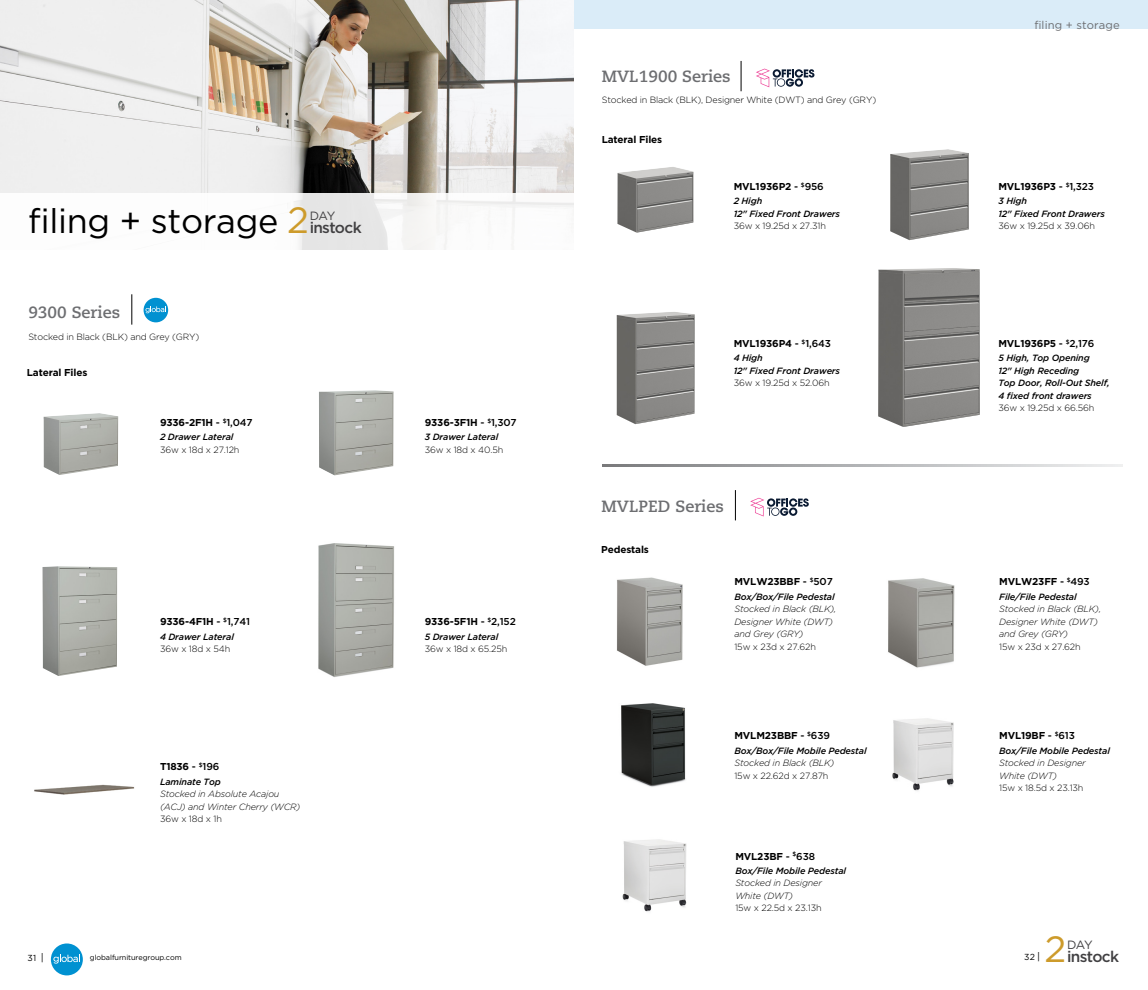
<style>
.page{position:relative;width:1148px;height:990px;background:#fff}
.page>*{position:absolute;margin:0;border:0;box-sizing:border-box;transform-origin:0 0}
.t1{font:36.5px "Gotham";color:#cd9b2b}
.t2{font:34.25px "Gotham";letter-spacing:-.01em;color:#000}
.t3{font:700 16.25px "Caecilia LT Std";color:#6d6e71}
.t4{font:500 15.5px "Gotham";letter-spacing:-.045em;color:#414042}
.t5{font:12px "Gotham";letter-spacing:-.08em;color:#414042}
.t6{font:11.25px "Gotham";letter-spacing:.01em;color:#6d6e71}
.t7{font:700 10px "Gotham";letter-spacing:-.015em;color:#000}
.t8{font:italic 500 9px/12.5px "Gotham";letter-spacing:-.015em;color:#000}
.t9{font:300 9px "Gotham";letter-spacing:-.015em;color:#000}
.t10{font:italic 300 9px/12.5px "Gotham";letter-spacing:-.015em;color:#000}
.t11{font:8.75px "Gotham";color:#000}
.t12{font:7.25px "Gotham";letter-spacing:-.01em;color:#000}
.s1{font-size:36.5px;color:#cd9b2b}
.s2{font-weight:500}
.s3{font-size:10px}
</style>
<div class="page">
<div style="left:51px;top:943px;width:32px;height:32px;background:#0091d1;border-radius:50%"></div>
<svg style="left:53px;top:955px;width:27px;height:9px"></svg>
<div style="left:574px;top:0;width:574px;height:29px;background:#daecf8"></div>
<img style="left:0;top:0;width:574px;height:193px">
<svg style="left:196px;top:193px;width:378px;height:57px"></svg>
<svg style="left:603px;top:465px;width:519px;height:1px"></svg>
<img style="left:617px;top:167px;width:76px;height:66px">
<img style="left:616px;top:312px;width:78px;height:112px">
<img style="left:890px;top:149px;width:79px;height:91px">
<img style="left:878px;top:268px;width:101px;height:159px">
<img style="left:621px;top:703px;width:65px;height:84px">
<img style="left:892px;top:718px;width:62px;height:73px">
<img style="left:622px;top:839px;width:65px;height:73px">
<img style="left:617px;top:577px;width:66px;height:89px">
<img style="left:888px;top:578px;width:67px;height:90px">
<svg style="left:756px;top:69px;width:58px;height:18px"></svg>
<hr style="left:741px;top:61px;width:1px;height:30px;background:#000">
<svg style="left:750px;top:498px;width:58px;height:19px"></svg>
<hr style="left:735px;top:490px;width:1px;height:30px;background:#000">
<img style="left:34px;top:784px;width:101px;height:11px">
<img style="left:319px;top:390px;width:75px;height:85px">
<img style="left:44px;top:413px;width:74px;height:62px">
<img style="left:318px;top:543px;width:76px;height:134px">
<img style="left:42px;top:566px;width:75px;height:110px">
<svg style="left:144px;top:298px;width:24px;height:24px"></svg>
<div style="left:144px;top:298px;width:24px;height:24px;background:#0091d1;border-radius:50%"></div>
<svg style="left:145px;top:306px;width:21px;height:7px"></svg>
<hr style="left:132px;top:294px;width:1px;height:31px;background:#000">
<h2 class="t2" style="left:28px;top:199px;width:282px">filing + storage <span class="s1">2</span></h2>
<h3 class="t5" style="left:310px;top:208px;width:27px">DAY</h3>
<h3 class="t4" style="left:310px;top:217px;width:54px">instock</h3>
<h3 class="t3" style="left:28px;top:303px;width:93px">9300 Series</h3>
<p class="t9" style="left:28px;top:331px;width:173px">Stocked in Black (BLK) and Grey (GRY)</p>
<p class="t7" style="left:27px;top:366px;width:62px">Lateral Files</p>
<p class="t7" style="left:160px;top:416px;width:94px">9336-2F1H <span class="s2">-</span> <sup>$</sup><span class="s2">1,047</span></p>
<p class="t8" style="left:160px;top:431px;width:75px">2 Drawer Lateral</p>
<p class="t9" style="left:160px;top:444px;width:81px">36w x 18d x 27.12h</p>
<p class="t7" style="left:425px;top:416px;width:93px">9336-3F1H <span class="s2">-</span> <sup>$</sup><span class="s2">1,307</span></p>
<p class="t8" style="left:425px;top:431px;width:75px">3 Drawer Lateral</p>
<p class="t9" style="left:425px;top:444px;width:80px">36w x 18d x 40.5h</p>
<p class="t7" style="left:160px;top:615px;width:91px">9336-4F1H <span class="s2">-</span> <sup>$</sup><span class="s2">1,741</span></p>
<p class="t8" style="left:160px;top:630px;width:75px">4 Drawer Lateral</p>
<p class="t9" style="left:160px;top:643px;width:72px">36w x 18d x 54h</p>
<p class="t7" style="left:160px;top:760px;width:61px">T1836 <span class="s2">-</span> <sup>$</sup><span class="s2">196</span></p>
<p class="t8" style="left:160px;top:775px;width:62px">Laminate Top</p>
<p class="t10" style="left:160px;top:788px;width:142px">Stocked in Absolute Acajou (ACJ) and Winter Cherry (WCR)</p>
<p class="t9" style="left:160px;top:813px;width:63px">36w x 18d x 1h</p>
<p class="t11" style="left:28px;top:952px;width:18px">31 <span class="s3">|</span></p>
<p class="t12" style="left:90px;top:953px;width:93px">globalfurnituregroup.com</p>
<p class="t7" style="left:425px;top:615px;width:92px">9336-5F1H <span class="s2">-</span> <sup>$</sup><span class="s2">2,152</span></p>
<p class="t8" style="left:425px;top:630px;width:75px">5 Drawer Lateral</p>
<p class="t9" style="left:425px;top:643px;width:84px">36w x 18d x 65.25h</p>
<h3 class="t3" style="left:602px;top:66px;width:130px">MVL1900 Series</h3>
<p class="t9" style="left:602px;top:95px;width:276px">Stocked in Black (BLK), Designer White (DWT) and Grey (GRY)</p>
<p class="t7" style="left:602px;top:133px;width:62px">Lateral Files</p>
<p class="t7" style="left:733px;top:180px;width:92px">MVL1936P2 <span class="s2">-</span> <sup>$</sup><span class="s2">956</span></p>
<p class="t8" style="left:733px;top:195px;width:108px">2 High<br>12" Fixed Front Drawers</p>
<p class="t9" style="left:733px;top:221px;width:94px">36w x 19.25d x 27.31h</p>
<p class="t7" style="left:733px;top:337px;width:99px">MVL1936P4 <span class="s2">-</span> <sup>$</sup><span class="s2">1,643</span></p>
<p class="t8" style="left:733px;top:352px;width:108px">4 High<br>12" Fixed Front Drawers</p>
<p class="t9" style="left:733px;top:378px;width:98px">36w x 19.25d x 52.06h</p>
<h3 class="t3" style="left:601px;top:497px;width:124px">MVLPED Series</h3>
<p class="t7" style="left:601px;top:543px;width:49px">Pedestals</p>
<p class="t7" style="left:734px;top:575px;width:100px">MVLW23BBF <span class="s2">-</span> <sup>$</sup><span class="s2">507</span></p>
<p class="t8" style="left:734px;top:590px;width:102px">Box/Box/File Pedestal</p>
<p class="t10" style="left:734px;top:602px;width:103px">Stocked in Black (BLK),<br>Designer White (DWT) and Grey (GRY)</p>
<p class="t9" style="left:734px;top:641px;width:83px">15w x 23d x 27.62h</p>
<p class="t7" style="left:734px;top:729px;width:97px">MVLM23BBF <span class="s2">-</span> <sup>$</sup><span class="s2">639</span></p>
<p class="t8" style="left:734px;top:744px;width:134px">Box/Box/File Mobile Pedestal</p>
<p class="t10" style="left:734px;top:757px;width:101px">Stocked in Black (BLK)</p>
<p class="t9" style="left:734px;top:770px;width:96px">15w x 22.62d x 27.87h</p>
<p class="t7" style="left:735px;top:849px;width:81px">MVL23BF <span class="s2">-</span> <sup>$</sup><span class="s2">638</span></p>
<p class="t8" style="left:735px;top:864px;width:112px">Box/File Mobile Pedestal</p>
<p class="t10" style="left:735px;top:877px;width:88px">Stocked in Designer<br>White (DWT)</p>
<p class="t9" style="left:735px;top:903px;width:88px">15w x 22.5d x 23.13h</p>
<p class="t6" style="left:1034px;top:17px;width:87px">filing + storage</p>
<p class="t7" style="left:998px;top:180px;width:97px">MVL1936P3 <span class="s2">-</span> <sup>$</sup><span class="s2">1,323</span></p>
<p class="t8" style="left:998px;top:195px;width:108px">3 High<br>12" Fixed Front Drawers</p>
<p class="t9" style="left:998px;top:221px;width:98px">36w x 19.25d x 39.06h</p>
<p class="t7" style="left:998px;top:337px;width:97px">MVL1936P5 <span class="s2">-</span> <sup>$</sup><span class="s2">2,176</span></p>
<p class="t8" style="left:998px;top:352px;width:113px">5 High, Top Opening<br>12" High Receding<br>Top Door, Roll-Out Shelf,<br>4 fixed front drawers</p>
<p class="t9" style="left:998px;top:403px;width:97px">36w x 19.25d x 66.56h</p>
<p class="t7" style="left:999px;top:575px;width:92px">MVLW23FF <span class="s2">-</span> <sup>$</sup><span class="s2">493</span></p>
<p class="t8" style="left:999px;top:590px;width:79px">File/File Pedestal</p>
<p class="t10" style="left:999px;top:602px;width:103px">Stocked in Black (BLK),<br>Designer White (DWT) and Grey (GRY)</p>
<p class="t9" style="left:999px;top:641px;width:83px">15w x 23d x 27.62h</p>
<p class="t7" style="left:999px;top:729px;width:77px">MVL19BF <span class="s2">-</span> <sup>$</sup><span class="s2">613</span></p>
<p class="t8" style="left:999px;top:744px;width:112px">Box/File Mobile Pedestal</p>
<p class="t10" style="left:999px;top:757px;width:88px">Stocked in Designer<br>White (DWT)</p>
<p class="t9" style="left:999px;top:782px;width:86px">15w x 18.5d x 23.13h</p>
<h1 class="t1" style="left:1044px;top:925px;width:23px">2</h1>
<h3 class="t5" style="left:1067px;top:937px;width:27px">DAY</h3>
<h3 class="t4" style="left:1067px;top:946px;width:54px">instock</h3>
<p class="t11" style="left:1024px;top:952px;width:18px">32 <span class="s3">|</span></p>
</div>
